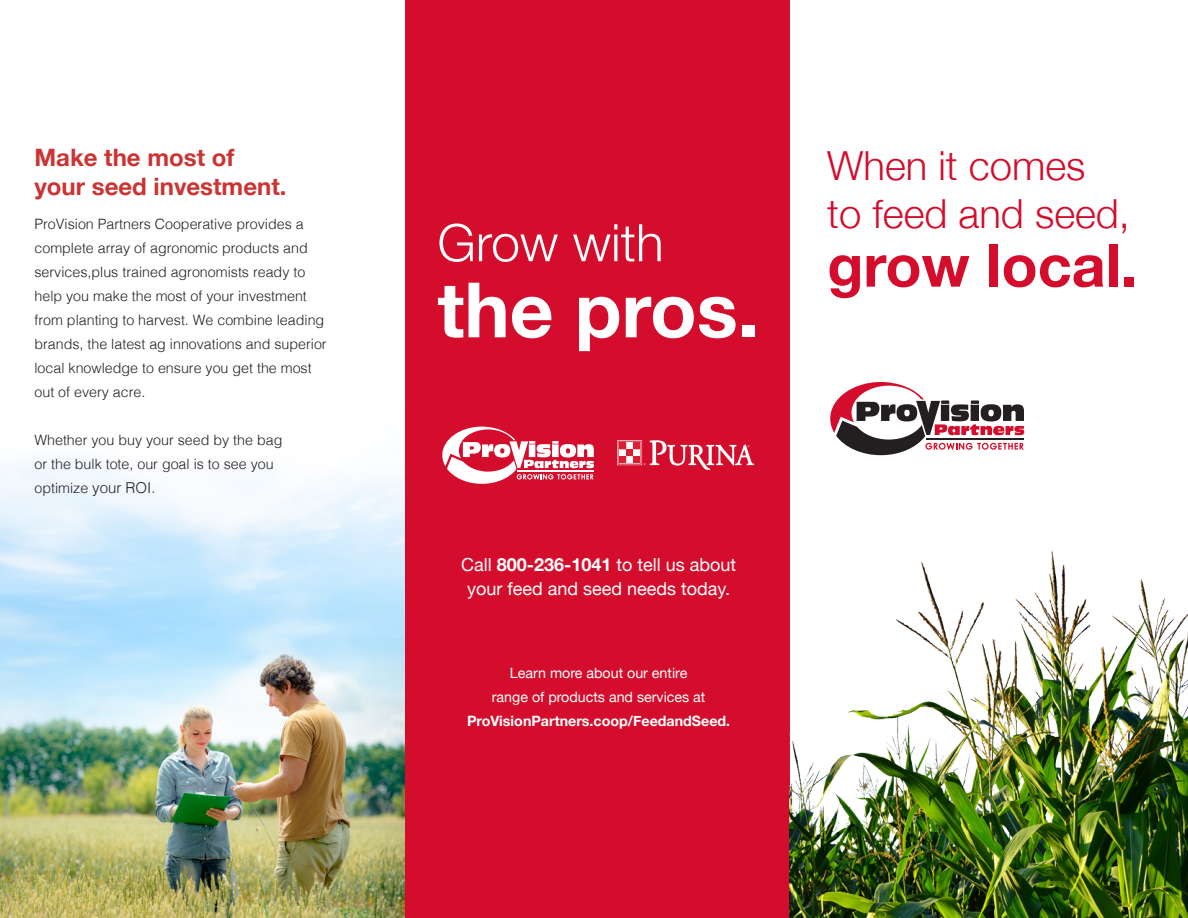
<style>
.page{position:relative;width:1188px;height:918px;background:#fff}
.page>*{position:absolute;margin:0;border:0;box-sizing:border-box;transform-origin:0 0}
.t1{font:700 76.5px "Helvetica Neue";color:#fff}
.t2{font:700 59.25px "Helvetica Neue";color:#d30d2b}
.t3{font:300 51.75px "Helvetica Neue";color:#fff}
.t4{font:300 40.05px/48px "Helvetica Neue";color:#d30d2b}
.t5{font:700 24px/28.8px "Helvetica Neue";color:#c33}
.t6{font:18px/24px "Helvetica Neue";color:#fff;text-align:center}
.t7{font:300 14.25px/24px "Helvetica";color:#231f20}
.t8{font:14.25px/24px "Helvetica Neue";color:#fff;text-align:center}
.s1{font-size:15px}
.s2{font-weight:700}
</style>
<div class="page">
<img style="left:0;top:460px;width:405px;height:458px">
<div style="left:405px;top:0;width:385px;height:918px;background:#d30d2b"></div>
<img style="left:790px;top:550px;width:398px;height:368px">
<svg style="left:830px;top:382px;width:194px;height:73px"></svg>
<svg style="left:617px;top:440px;width:137px;height:30px"></svg>
<div style="left:619px;top:443px;width:7px;height:6px;background:#db1e32"></div>
<div style="left:633px;top:443px;width:7px;height:6px;background:#db1e32"></div>
<div style="left:626px;top:449px;width:7px;height:7px;background:#db1e32"></div>
<div style="left:619px;top:456px;width:7px;height:7px;background:#db1e32"></div>
<div style="left:633px;top:456px;width:7px;height:7px;background:#db1e32"></div>
<svg style="left:442px;top:427px;width:152px;height:57px"></svg>
<p class="t5" style="left:34px;top:144px;width:254px">Make the most of your seed investment.</p>
<p class="t7" style="left:34px;top:211px;width:294px">ProVision Partners Cooperative provides a complete array of agronomic products and services,plus trained agronomists ready to help you make the most of your investment from planting to harvest. We combine leading brands, the latest ag innovations and superior local knowledge to ensure you get the most out of every acre.</p>
<p class="t7" style="left:34px;top:427px;width:249px">Whether you buy your seed by the bag or the bulk tote, our goal is to see you optimize <span class="s1">your ROI.</span></p>
<p class="t3" style="left:437px;top:201px;width:228px">Grow with</p>
<p class="t1" style="left:437px;top:250px;width:323px">the pros.</p>
<p class="t4" style="left:827px;top:138px;width:304px">When it comes<br>to feed and seed,</p>
<p class="t2" style="left:827px;top:219px;width:312px">grow local.</p>
<p class="t6" style="left:461px;top:554px;width:277px">Call <span class="s2">800-236-1041</span> to tell us about your feed and seed needs today.</p>
<p class="t8" style="left:467px;top:662px;width:265px">Learn more about our entire<br>range of products and services at<br><span class="s2">ProVisionPartners.coop/FeedandSeed.</span></p>
</div>
